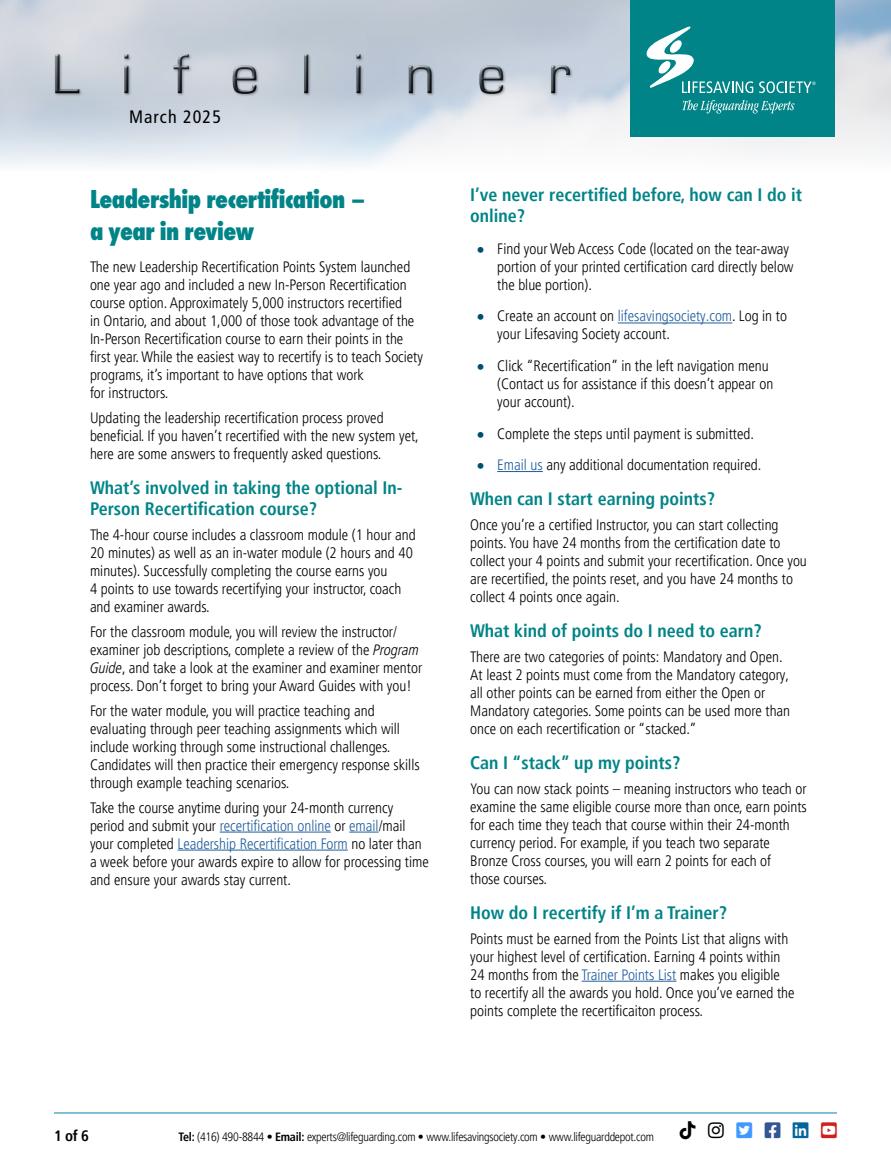
<style>
.page{position:relative;width:891px;height:1167px;background:#fff}
.page>*{position:absolute;margin:0;border:0;box-sizing:border-box;transform-origin:0 0}
.Head{font:800 27px/32.4px "Futura PT Cond";letter-spacing:-.02em;color:#008487}
.Subhead_2{font:700 condensed 18px/21.6px "Frutiger LT Pro";color:#008487}
.Header_-_Month{font:condensed 18px "Frutiger LT Std";letter-spacing:.06em;color:#000}
.t1{font:300 condensed 15px/18px "Frutiger LT Pro";color:#000}
.t2{font:700 condensed 15px "Frutiger LT Pro";color:#000}
.t3{font:300 condensed 12px "Frutiger LT Pro";letter-spacing:-.02em;color:#000}
.s1{font-style:italic}
.s2{color:#215e9e}
.s3{font-family:"Futura PT Cond";font-weight:700;font-stretch:normal;font-size:21px;color:#004e74}
.s4{font-weight:700}
</style>
<div class="page">
<img style="left:0;top:0;width:891px;height:165px">
<hr style="left:220px;top:831px;width:111px;height:1px;background:#215e9e">
<hr style="left:349px;top:831px;width:30px;height:1px;background:#215e9e">
<hr style="left:178px;top:849px;width:170px;height:1px;background:#215e9e">
<div style="left:54px;top:53px;width:520px;height:44px;background:#000;opacity:.35"></div>
<img style="left:54px;top:54px;width:542px;height:43px">
<div style="left:631px;top:0;width:204px;height:136px;background:#008487"></div>
<svg style="left:682px;top:100px;width:113px;height:13px"></svg>
<svg style="left:759px;top:81px;width:57px;height:12px"></svg>
<svg style="left:646px;top:26px;width:107px;height:67px"></svg>
<hr style="left:618px;top:322px;width:114px;height:1px;background:#215e9e">
<hr style="left:497px;top:471px;width:46px;height:1px;background:#215e9e">
<hr style="left:582px;top:980px;width:94px;height:1px;background:#215e9e">
<hr style="left:54px;top:1112px;width:783px;height:1px;background:#0084ae">
<p class="Header_-_Month" style="left:129px;top:106px;width:93px">March 2025</p>
<p class="Head" style="left:90px;top:182px;width:278px">Leadership recertification – a year in review</p>
<p class="t1" style="left:90px;top:258px;width:335px">The new Leadership Recertification Points System launched one year ago and included a new In-Person Recertification course option. Approximately 5,000 instructors recertified<br>in Ontario, and about 1,000 of those took advantage of the In-Person Recertification course to earn their points in the first year. While the easiest way to recertify is to teach Society programs, it’s important to have options that work<br>for instructors.</p>
<p class="t1" style="left:90px;top:408px;width:330px">Updating the leadership recertification process proved beneficial. If you haven’t recertified with the new system yet, here are some answers to frequently asked questions.</p>
<p class="Subhead_2" style="left:90px;top:477px;width:314px">What’s involved in taking the optional In-<br>Person Recertification course?</p>
<p class="t1" style="left:90px;top:526px;width:327px">The 4-hour course includes a classroom module (1 hour and 20 minutes) as well as an in-water module (2 hours and 40 minutes). Successfully completing the course earns you<br>4 points to use towards recertifying your instructor, coach and examiner awards.</p>
<p class="t1" style="left:90px;top:623px;width:334px">For the classroom module, you will review the instructor/ examiner job descriptions, complete a review of the <span class="s1">Program Guide</span>, and take a look at the examiner and examiner mentor process. Don’t forget to bring your Award Guides with you!</p>
<p class="t1" style="left:90px;top:701px;width:331px">For the water module, you will practice teaching and evaluating through peer teaching assignments which will include working through some instructional challenges.<br>Candidates will then practice their emergency response skills through example teaching scenarios.</p>
<p class="t1" style="left:90px;top:798px;width:340px">Take the course anytime during your 24-month currency period and submit your <span class="s2">recertification online</span> or <span class="s2">email</span>/mail your completed <span class="s2">Leadership Recertification Form</span> no later than a week before your awards expire to allow for processing time and ensure your awards stay current.</p>
<p class="Subhead_2" style="left:470px;top:184px;width:333px">I’ve never recertified before, how can I do it online?</p>
<p class="t1" style="left:497px;top:240px;width:298px;text-indent:-27px"><span class="s3">•</span> Find your Web Access Code (located on the tear-away portion of your printed certification card directly below the blue portion).</p>
<p class="t1" style="left:497px;top:307px;width:291px;text-indent:-27px"><span class="s3">•</span> Create an account on <span class="s2">lifesavingsociety.com</span>. Log in to your Lifesaving Society account.</p>
<p class="t1" style="left:497px;top:357px;width:278px;text-indent:-27px"><span class="s3">•</span> Click “Recertification” in the left navigation menu (Contact us for assistance if this doesn’t appear on your account).</p>
<p class="t1" style="left:470px;top:424px;width:285px"><span class="s3">•</span> Complete the steps until payment is submitted.</p>
<p class="t1" style="left:470px;top:456px;width:293px"><span class="s3">•</span> <span class="s2">Email us</span> any additional documentation required.</p>
<p class="Subhead_2" style="left:470px;top:488px;width:246px">When can I start earning points?</p>
<p class="t1" style="left:470px;top:516px;width:338px">Once you’re a certified Instructor, you can start collecting points. You have 24 months from the certification date to collect your 4 points and submit your recertification. Once you are recertified, the points reset, and you have 24 months to collect 4 points once again.</p>
<p class="Subhead_2" style="left:470px;top:620px;width:293px">What kind of points do I need to earn?</p>
<p class="t1" style="left:470px;top:647px;width:321px">There are two categories of points: Mandatory and Open.<br>At least 2 points must come from the Mandatory category, all other points can be earned from either the Open or Mandatory categories. Some points can be used more than once on each recertification or “stacked.”</p>
<p class="Subhead_2" style="left:470px;top:752px;width:212px">Can I “stack” up my points?</p>
<p class="t1" style="left:470px;top:779px;width:338px">You can now stack points – meaning instructors who teach or examine the same eligible course more than once, earn points for each time they teach that course within their 24-month currency period. For example, if you teach two separate Bronze Cross courses, you will earn 2 points for each of<br>those courses.</p>
<p class="Subhead_2" style="left:470px;top:901px;width:258px">How do I recertify if I’m a Trainer?</p>
<p class="t1" style="left:470px;top:929px;width:326px">Points must be earned from the Points List that aligns with your highest level of certification. Earning 4 points within 24 months from the <span class="s2">Trainer Points List</span> makes you eligible to recertify all the awards you hold. Once you’ve earned the points complete the recertificaiton process.</p>
<p class="t2" style="left:54px;top:1127px;width:36px">1 of 6</p>
<p class="t3" style="left:179px;top:1130px;width:477px"><span class="s4">Tel:</span> (416) 490-8844 • <span class="s4">Email:</span> experts@lifeguarding.com • www.lifesavingsociety.com • www.lifeguarddepot.com</p>
</div>
